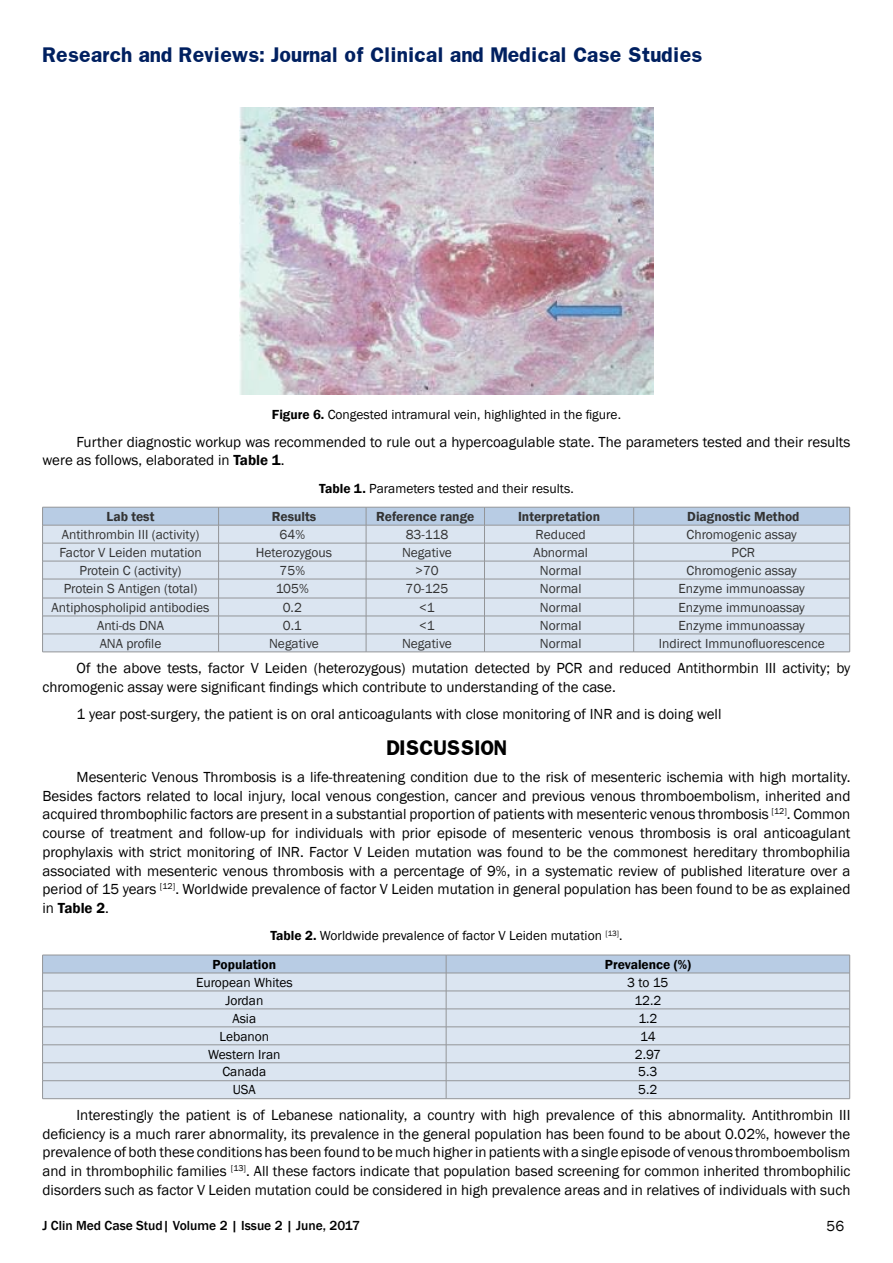
<style>
.page{position:relative;width:893px;height:1263px;background:#fff}
.page>*{position:absolute;margin:0;border:0;box-sizing:border-box;transform-origin:0 0}
.t1{font:700 18px "Franklin";letter-spacing:-.01em;color:#002060}
.SD{font:700 18px "Franklin";color:#000}
.t2{font:15px/18.8px "Franklin Gothic";color:#000}
.t3{font:13.5px "Franklin Gothic";color:#333}
.t4{font:13.5px "Franklin Gothic";color:#000}
.t5{font:600 13.5px "Franklin Gothic";color:#333}
.t6{font:500 13.5px "Franklin Gothic";color:#000}
.t7{font:600 13.5px "Franklin Gothic";color:#000}
.s1{font-weight:600}
</style>
<div class="page">
<img style="left:239px;top:108px;width:415px;height:287px">
<svg style="left:42px;top:507px;width:808px;height:145px;background:#d2dce9"></svg>
<hr style="left:43px;top:652px;width:176px;height:1px;background:#939598">
<hr style="left:219px;top:652px;width:147px;height:1px;background:#939598">
<hr style="left:366px;top:652px;width:118px;height:1px;background:#939598">
<hr style="left:484px;top:652px;width:150px;height:1px;background:#939598">
<hr style="left:634px;top:652px;width:216px;height:1px;background:#939598">
<svg style="left:42px;top:955px;width:808px;height:144px;background:#d2ddea"></svg>
<hr style="left:43px;top:1098px;width:403px;height:1px;background:#939598">
<hr style="left:446px;top:1098px;width:404px;height:1px;background:#939598">
<p class="t1" style="left:43px;top:43px;width:661px">Research and Reviews: Journal of Clinical and Medical Case Studies</p>
<p class="t4" style="left:272px;top:406px;width:351px"><span class="s1">Figure 6.</span> Congested intramural vein, highlighted in the figure.</p>
<p class="t2" style="left:43px;top:433px;width:809px;text-indent:34px">Further diagnostic workup was recommended to rule out a hypercoagulable state. The parameters tested and their results were as follows, elaborated in <span class="s1">Table 1</span>.</p>
<p class="t4" style="left:319px;top:480px;width:256px"><span class="s1">Table 1.</span> Parameters tested and their results.</p>
<p class="t5" style="left:107px;top:508px;width:49px">Lab test</p>
<p class="t5" style="left:272px;top:508px;width:46px">Results</p>
<p class="t5" style="left:376px;top:508px;width:100px">Reference range</p>
<p class="t5" style="left:518px;top:508px;width:84px">Interpretation</p>
<p class="t5" style="left:687px;top:508px;width:114px">Diagnostic Method</p>
<p class="t3" style="left:62px;top:526px;width:139px">Antithrombin III (activity)</p>
<p class="t3" style="left:280px;top:526px;width:27px">64%</p>
<p class="t3" style="left:406px;top:526px;width:44px">83-118</p>
<p class="t3" style="left:536px;top:526px;width:52px">Reduced</p>
<p class="t3" style="left:687px;top:526px;width:112px">Chromogenic assay</p>
<p class="t3" style="left:59px;top:544px;width:144px">Factor V Leiden mutation</p>
<p class="t3" style="left:256px;top:544px;width:78px">Heterozygous</p>
<p class="t3" style="left:402px;top:544px;width:51px">Negative</p>
<p class="t3" style="left:534px;top:544px;width:56px">Abnormal</p>
<p class="t3" style="left:732px;top:544px;width:25px">PCR</p>
<p class="t3" style="left:79px;top:562px;width:104px">Protein C (activity)</p>
<p class="t3" style="left:280px;top:562px;width:27px">75%</p>
<p class="t3" style="left:415px;top:562px;width:25px">&gt;70</p>
<p class="t3" style="left:540px;top:562px;width:43px">Normal</p>
<p class="t3" style="left:687px;top:562px;width:112px">Chromogenic assay</p>
<p class="t3" style="left:64px;top:580px;width:135px">Protein S Antigen (total)</p>
<p class="t3" style="left:276px;top:580px;width:35px">105%</p>
<p class="t3" style="left:405px;top:580px;width:44px">70-125</p>
<p class="t3" style="left:540px;top:580px;width:43px">Normal</p>
<p class="t3" style="left:679px;top:580px;width:128px">Enzyme immunoassay</p>
<p class="t3" style="left:52px;top:599px;width:159px">Antiphospholipid antibodies</p>
<p class="t3" style="left:283px;top:599px;width:21px">0.2</p>
<p class="t3" style="left:419px;top:599px;width:17px">&lt;1</p>
<p class="t3" style="left:540px;top:599px;width:43px">Normal</p>
<p class="t3" style="left:679px;top:599px;width:128px">Enzyme immunoassay</p>
<p class="t3" style="left:97px;top:617px;width:68px">Anti-ds DNA</p>
<p class="t3" style="left:283px;top:617px;width:20px">0.1</p>
<p class="t3" style="left:419px;top:617px;width:17px">&lt;1</p>
<p class="t3" style="left:540px;top:617px;width:43px">Normal</p>
<p class="t3" style="left:679px;top:617px;width:128px">Enzyme immunoassay</p>
<p class="t3" style="left:100px;top:635px;width:63px">ANA profile</p>
<p class="t3" style="left:269px;top:635px;width:51px">Negative</p>
<p class="t3" style="left:402px;top:635px;width:51px">Negative</p>
<p class="t3" style="left:540px;top:635px;width:43px">Normal</p>
<p class="t3" style="left:659px;top:635px;width:167px">Indirect Immunofluorescence</p>
<p class="t2" style="left:43px;top:659px;width:809px;text-indent:34px">Of the above tests, factor V Leiden (heterozygous) mutation detected by PCR and reduced Antithormbin III activity; by chromogenic assay were significant findings which contribute to understanding of the case.</p>
<p class="t2" style="left:77px;top:705px;width:646px">1 year post-surgery, the patient is on oral anticoagulants with close monitoring of INR and is doing well</p>
<p class="SD" style="left:386px;top:735px;width:122px">DISCUSSION</p>
<p class="t2" style="left:43px;top:768px;width:809px;text-align:justify;text-indent:34px">Mesenteric Venous Thrombosis is a life-threatening condition due to the risk of mesenteric ischemia with high mortality.<br>Besides factors related to local injury, local venous congestion, cancer and previous venous thromboembolism, inherited and acquired thrombophilic factors are present in a substantial proportion of patients with mesenteric venous thrombosis <sup>[12]</sup>. Common course of treatment and follow-up for individuals with prior episode of mesenteric venous thrombosis is oral anticoagulant prophylaxis with strict monitoring of INR. Factor V Leiden mutation was found to be the commonest hereditary thrombophilia associated with mesenteric venous thrombosis with a percentage of 9%, in a systematic review of published literature over a period of 15 years <sup>[12]</sup>. Worldwide prevalence of factor V Leiden mutation in general population has been found to be as explained in <span class="s1">Table 2</span>.</p>
<p class="t4" style="left:270px;top:927px;width:354px"><span class="s1">Table 2.</span> Worldwide prevalence of factor V Leiden mutation <sup>[13]</sup>.</p>
<p class="t7" style="left:213px;top:956px;width:65px">Population</p>
<p class="t7" style="left:605px;top:956px;width:88px">Prevalence (%)</p>
<p class="t4" style="left:196px;top:974px;width:98px">European Whites</p>
<p class="t4" style="left:627px;top:974px;width:43px">3 to 15</p>
<p class="t4" style="left:225px;top:992px;width:40px">Jordan</p>
<p class="t4" style="left:634px;top:992px;width:29px">12.2</p>
<p class="t4" style="left:232px;top:1010px;width:25px">Asia</p>
<p class="t4" style="left:638px;top:1010px;width:21px">1.2</p>
<p class="t4" style="left:220px;top:1028px;width:51px">Lebanon</p>
<p class="t4" style="left:640px;top:1028px;width:17px">14</p>
<p class="t4" style="left:208px;top:1046px;width:74px">Western Iran</p>
<p class="t4" style="left:635px;top:1046px;width:28px">2.97</p>
<p class="t4" style="left:222px;top:1063px;width:45px">Canada</p>
<p class="t4" style="left:638px;top:1063px;width:21px">5.3</p>
<p class="t4" style="left:233px;top:1081px;width:25px">USA</p>
<p class="t4" style="left:638px;top:1081px;width:21px">5.2</p>
<p class="t2" style="left:43px;top:1106px;width:809px;text-align:justify;text-indent:34px">Interestingly the patient is of Lebanese nationality, a country with high prevalence of this abnormality. Antithrombin III deficiency is a much rarer abnormality, its prevalence in the general population has been found to be about 0.02%, however the prevalence of both these conditions has been found to be much higher in patients with a single episode of venous thromboembolism and in thrombophilic families <sup>[13]</sup>. All these factors indicate that population based screening for common inherited thrombophilic disorders such as factor V Leiden mutation could be considered in high prevalence areas and in relatives of individuals with such</p>
<p class="t6" style="left:43px;top:1217px;width:319px">J Clin Med Case Stud| Volume 2 | Issue 2 | June, 2017</p>
<p class="t2" style="left:827px;top:1217px;width:19px">56</p>
</div>
